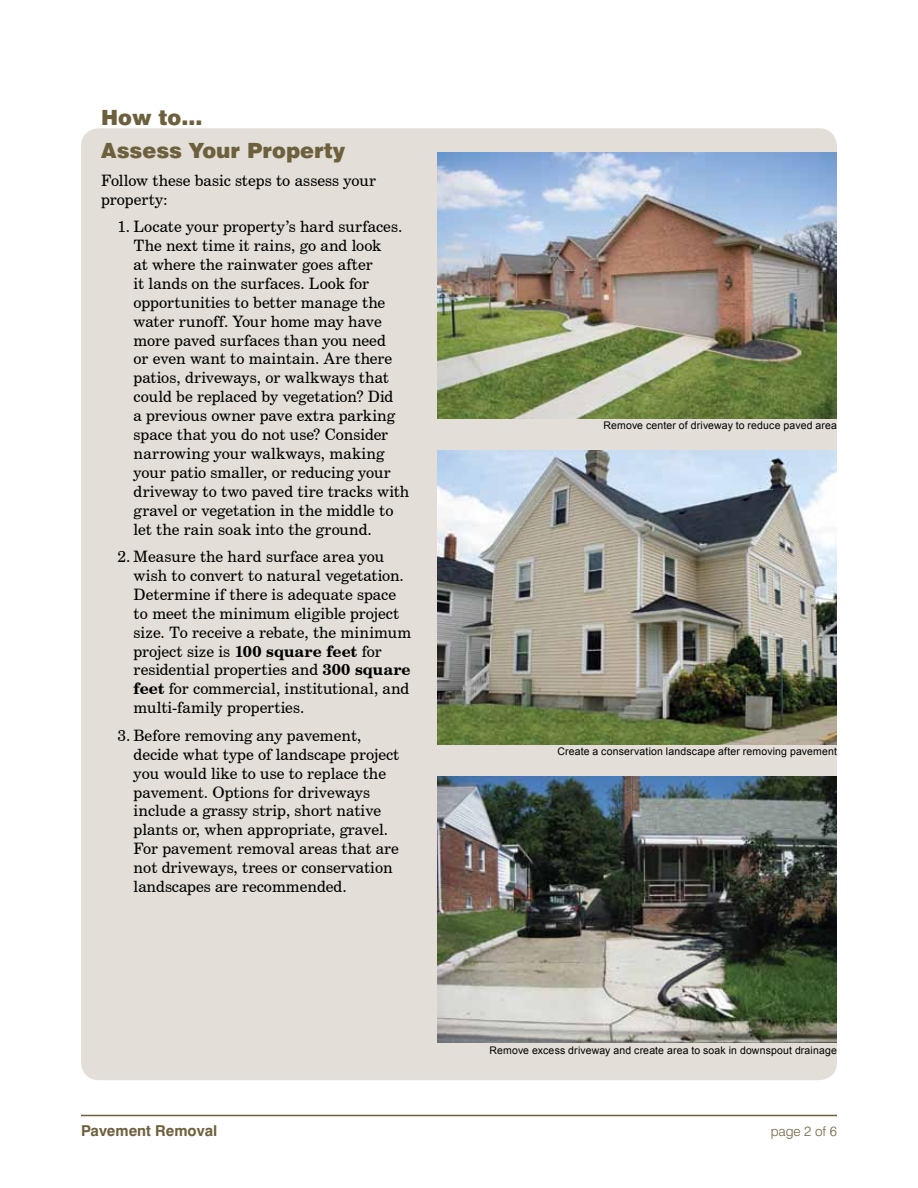
<style>
.page{position:relative;width:918px;height:1188px;background:#fff}
.page>*{position:absolute;margin:0;border:0;box-sizing:border-box;transform-origin:0 0}
.t1{font:900 21px/33.3px "Swiss 721 BT";color:#6d603d}
.t2{font:15.75px/18.9px "Century Schoolbook BT";color:#000}
.t3{font:700 15px "Swiss 721 BT";color:#6d603d}
.t4{font:300 13.5px "Swiss 721 BT";color:#6d603d}
.t5{font:10.5px "Arial";letter-spacing:.015em;color:#000}
.s1{font-weight:700}
</style>
<div class="page">
<hr style="left:81px;top:1115px;width:756px;height:1px;background:#6d603d">
<div style="left:81px;top:128px;width:756px;height:952px;background:#e3dfd8;border-radius:18px"></div>
<img style="left:437px;top:451px;width:400px;height:294px">
<img style="left:437px;top:153px;width:400px;height:266px">
<img style="left:437px;top:777px;width:400px;height:266px">
<h1 class="t1" style="left:101px;top:101px;width:245px">How to…<br>Assess Your Property</h1>
<p class="t2" style="left:101px;top:170px;width:276px">Follow these basic steps to assess your property:</p>
<p class="t2" style="left:134px;top:217px;width:277px;text-indent:-16px">1. Locate your property’s hard surfaces.<br>The next time it rains, go and look<br>at where the rainwater goes after<br>it lands on the surfaces. Look for opportunities to better manage the water runoff. Your home may have more paved surfaces than you need<br>or even want to maintain. Are there patios, driveways, or walkways that could be replaced by vegetation? Did<br>a previous owner pave extra parking space that you do not use? Consider narrowing your walkways, making your patio smaller, or reducing your driveway to two paved tire tracks with gravel or vegetation in the middle to let the rain soak into the ground.</p>
<p class="t2" style="left:134px;top:547px;width:279px;text-indent:-16px">2. Measure the hard surface area you wish to convert to natural vegetation.<br>Determine if there is adequate space to meet the minimum eligible project size. To receive a rebate, the minimum project size is <span class="s1">100 square feet</span> for residential properties and <span class="s1">300 square feet</span> for commercial, institutional, and multi-family properties.</p>
<p class="t2" style="left:134px;top:726px;width:267px;text-indent:-16px">3. Before removing any pavement, decide what type of landscape project you would like to use to replace the pavement. Options for driveways include a grassy strip, short native plants or, when appropriate, gravel.<br>For pavement removal areas that are not driveways, trees or conservation landscapes are recommended.</p>
<p class="t5" style="left:604px;top:419px;width:235px">Remove center of driveway to reduce paved area</p>
<p class="t5" style="left:557px;top:745px;width:281px">Create a conservation landscape after removing pavement</p>
<p class="t5" style="left:490px;top:1043px;width:349px">Remove excess driveway and create area to soak in downspout drainage</p>
<p class="t3" style="left:81px;top:1122px;width:138px">Pavement Removal</p>
<p class="t4" style="left:771px;top:1123px;width:68px">page 2 of 6</p>
</div>
